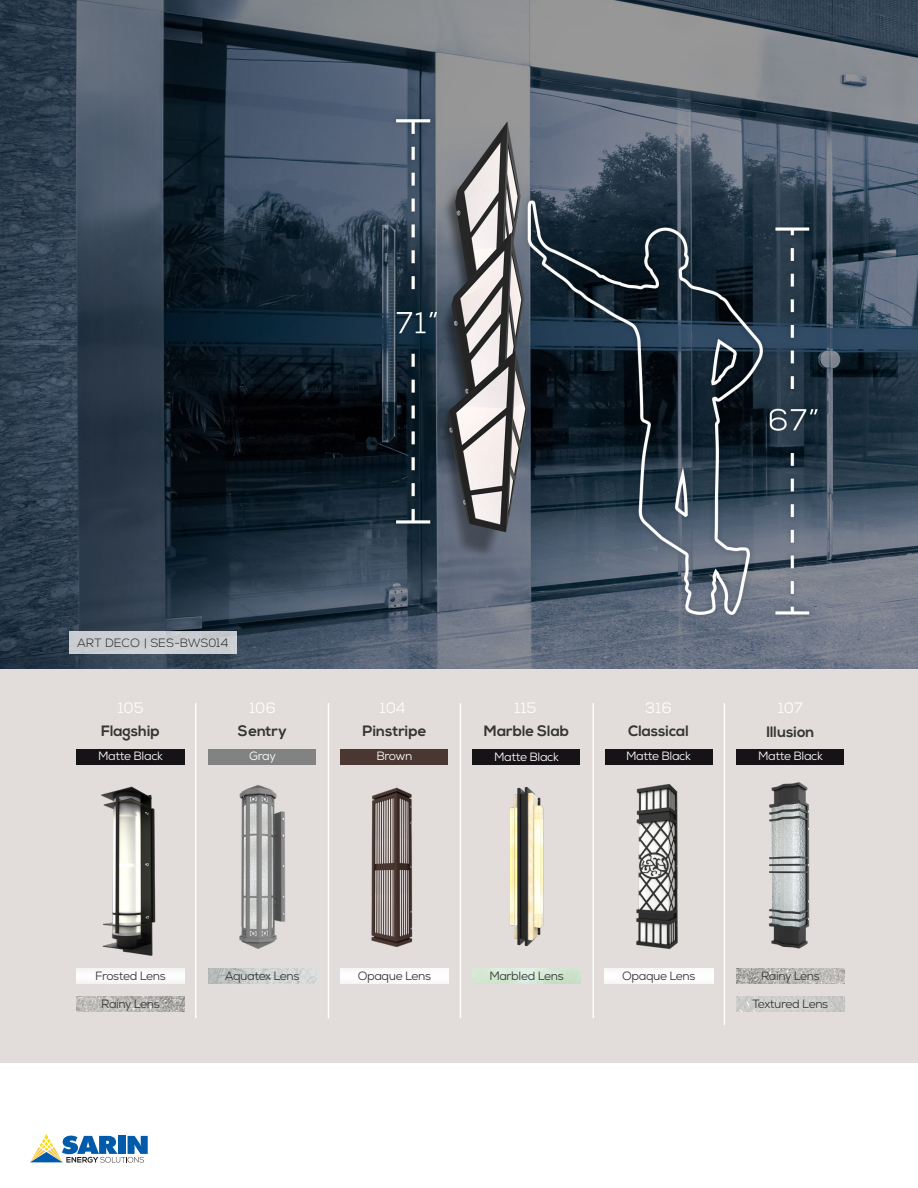
<style>
.page{position:relative;width:918px;height:1188px;background:#fff}
.page>*{position:absolute;margin:0;border:0;box-sizing:border-box;transform-origin:0 0}
.t1{font:700 15px "Nexa";color:#353534}
.t2{font:15px "Nexa";color:#fff}
.t3{font:12px "Nexa";letter-spacing:-.03em;color:#353534}
.t4{font:12px "Nexa";letter-spacing:-.03em;color:#fff}
.t5{font:300 12px "Nexa";letter-spacing:.02em;color:#231f20}
</style>
<div class="page">
<svg style="left:30px;top:1134px;width:118px;height:29px"></svg>
<div style="left:0;top:669px;width:918px;height:393px;background:#e2ddda"></div>
<img style="left:0;top:0;width:918px;height:669px">
<img style="left:371px;top:787px;width:42px;height:160px">
<img style="left:509px;top:787px;width:35px;height:160px">
<img style="left:636px;top:783px;width:42px;height:166px">
<img style="left:769px;top:782px;width:41px;height:167px">
<hr style="left:195px;top:703px;width:1px;height:315px;background:#fff">
<hr style="left:328px;top:703px;width:1px;height:315px;background:#fff">
<hr style="left:460px;top:703px;width:1px;height:315px;background:#fff">
<hr style="left:592px;top:703px;width:2px;height:315px;background:#fff">
<hr style="left:724px;top:703px;width:1px;height:322px;background:#fff">
<img style="left:239px;top:785px;width:47px;height:164px">
<div style="left:69px;top:632px;width:167px;height:22px;background:#caced2"></div>
<div style="left:76px;top:749px;width:109px;height:15px;background:#161317"></div>
<div style="left:209px;top:749px;width:107px;height:15px;background:#828282"></div>
<div style="left:341px;top:749px;width:107px;height:15px;background:#4a3731"></div>
<div style="left:472px;top:749px;width:108px;height:15px;background:#161317"></div>
<div style="left:605px;top:749px;width:108px;height:15px;background:#161317"></div>
<div style="left:737px;top:749px;width:107px;height:15px;background:#161317"></div>
<img style="left:76px;top:968px;width:109px;height:16px">
<img style="left:472px;top:968px;width:109px;height:16px">
<img style="left:208px;top:968px;width:109px;height:16px">
<img style="left:76px;top:997px;width:109px;height:15px">
<div style="left:89px;top:964px;width:85px;height:55px;background:#fff;opacity:.75"></div>
<div style="left:340px;top:968px;width:109px;height:16px;background:#fcfcfc"></div>
<div style="left:605px;top:968px;width:108px;height:16px;background:#fcfcfc"></div>
<img style="left:736px;top:968px;width:109px;height:16px">
<img style="left:736px;top:997px;width:109px;height:15px">
<div style="left:218px;top:966px;width:90px;height:25px;background:#fff;opacity:.5"></div>
<div style="left:748px;top:966px;width:86px;height:49px;background:#fff;opacity:.6"></div>
<img style="left:101px;top:786px;width:55px;height:170px">
<p class="t5" style="left:77px;top:636px;width:153px">ART DECO | SES-BWS014</p>
<p class="t2" style="left:117px;top:698px;width:28px">105</p>
<p class="t2" style="left:249px;top:698px;width:28px">106</p>
<p class="t2" style="left:380px;top:698px;width:28px">104</p>
<p class="t2" style="left:514px;top:698px;width:24px">115</p>
<p class="t2" style="left:645px;top:698px;width:28px">316</p>
<p class="t2" style="left:778px;top:698px;width:26px">107</p>
<p class="t1" style="left:238px;top:722px;width:51px">Sentry</p>
<p class="t1" style="left:363px;top:722px;width:65px">Pinstripe</p>
<p class="t1" style="left:484px;top:722px;width:87px">Marble Slab</p>
<p class="t1" style="left:628px;top:722px;width:62px">Classical</p>
<p class="t1" style="left:766px;top:723px;width:50px">Illusion</p>
<p class="t1" style="left:101px;top:722px;width:60px">Flagship</p>
<p class="t4" style="left:98px;top:749px;width:66px">Matte Black</p>
<p class="t4" style="left:249px;top:749px;width:28px">Gray</p>
<p class="t4" style="left:376px;top:749px;width:38px">Brown</p>
<p class="t4" style="left:494px;top:749px;width:66px">Matte Black</p>
<p class="t4" style="left:626px;top:749px;width:66px">Matte Black</p>
<p class="t4" style="left:758px;top:748px;width:66px">Matte Black</p>
<p class="t3" style="left:95px;top:968px;width:72px">Frosted Lens</p>
<p class="t3" style="left:101px;top:997px;width:60px">Rainy Lens</p>
<p class="t3" style="left:225px;top:968px;width:76px">Aquatex Lens</p>
<p class="t3" style="left:358px;top:968px;width:75px">Opaque Lens</p>
<p class="t3" style="left:489px;top:968px;width:76px">Marbled Lens</p>
<p class="t3" style="left:622px;top:968px;width:75px">Opaque Lens</p>
<p class="t3" style="left:761px;top:968px;width:60px">Rainy Lens</p>
<p class="t3" style="left:753px;top:997px;width:77px">Textured Lens</p>
</div>
